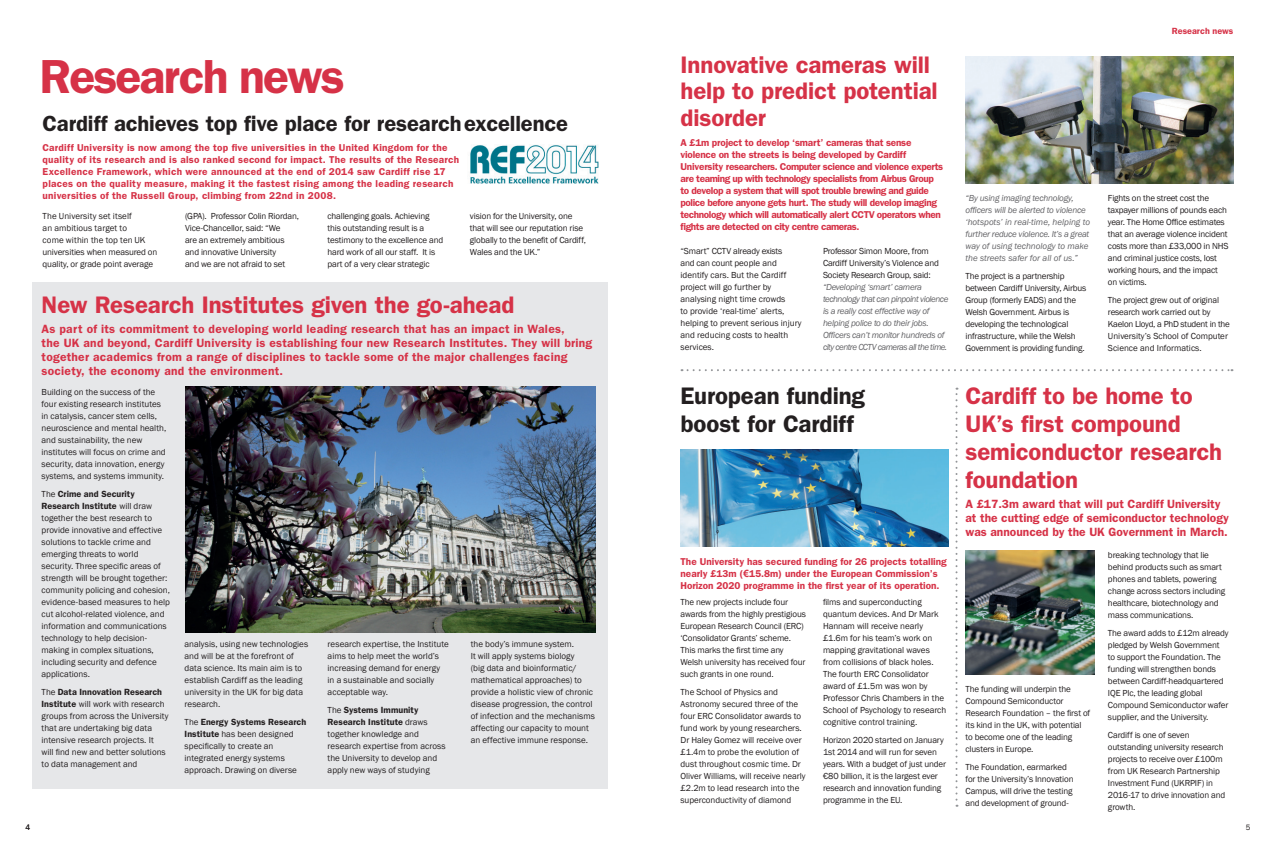
<style>
.page{position:relative;width:1276px;height:851px;background:#fff}
.page>*{position:absolute;margin:0;border:0;box-sizing:border-box;transform-origin:0 0}
.t1{font:600 48px "Franklin Gothic";letter-spacing:-.04em;color:#d63247}
.t2{font:600 24px/28px "Franklin Gothic";letter-spacing:-.005em;color:#d63247}
.t3{font:600 24px/28px "Franklin Gothic";letter-spacing:-.005em;color:#231f20}
.t4{font:600 22px "Franklin Gothic";letter-spacing:-.005em;color:#231f20}
.t5{font:600 12px/14px "Franklin Gothic";letter-spacing:.02em;color:#d63247}
.t6{font:600 12px/14px "Franklin Gothic";color:#d63247}
.t7{font:600 10px/12px "Franklin Gothic";letter-spacing:-.04em;color:#d63247}
.t8{font:600 10px/12px "Franklin Gothic";letter-spacing:.025em;color:#d63247}
.t9{font:600 10px/12px "Franklin Gothic";color:#d63247}
.t10{font:9px/12px "Franklin Gothic";letter-spacing:-.01em;color:#231f20}
.t11{font:italic 9px/12px "Franklin Gothic";letter-spacing:-.03em;color:#636366}
.t12{font:600 9px "Franklin Gothic";color:#d63247}
.t13{font:8px "Franklin Gothic";color:#231f20}
.s1{font-weight:600}
.s2{font-family:"Arial";font-weight:700}
</style>
<div class="page">
<svg style="left:681px;top:369px;width:551px;height:2px"></svg>
<svg style="left:955px;top:387px;width:2px;height:419px"></svg>
<div style="left:32px;top:282px;width:576px;height:507px;background:#e6e7e9"></div>
<img style="left:185px;top:386px;width:410px;height:247px">
<img style="left:965px;top:550px;width:129px;height:124px">
<img style="left:965px;top:57px;width:268px;height:126px">
<img style="left:470px;top:145px;width:129px;height:38px">
<img style="left:680px;top:449px;width:268px;height:97px">
<h1 class="t1" style="left:40px;top:49px;width:307px">Research news</h1>
<h3 class="t4" style="left:43px;top:110px;width:527px">Cardiff achieves top five place for researchexcellence</h3>
<p class="t8" style="left:43px;top:141px;width:418px">Cardiff University is now among the top five universities in the United Kingdom for the quality of its research and is also ranked second for impact. The results of the Research Excellence Framework, which were announced at the end of 2014 saw Cardiff rise 17 places on the quality measure, making it the fastest rising among the leading research universities of the Russell Group, climbing from 22nd in 2008.</p>
<p class="t10" style="left:43px;top:210px;width:116px">The University set itself<br>an ambitious target to<br>come within the top ten UK universities when measured on quality, or grade point average</p>
<p class="t10" style="left:185px;top:210px;width:115px">(GPA). Professor Colin Riordan,<br>Vice-Chancellor, said: “We<br>are an extremely ambitious and innovative University<br>and we are not afraid to set</p>
<p class="t10" style="left:327px;top:210px;width:117px">challenging goals. Achieving this outstanding result is a testimony to the excellence and hard work of all our staff. It is part of a very clear strategic</p>
<p class="t10" style="left:470px;top:210px;width:118px">vision for the University, one that will see our reputation rise globally to the benefit of Cardiff,<br>Wales and the UK.”</p>
<h2 class="t2" style="left:42px;top:290px;width:474px">New Research Institutes given the go-ahead</h2>
<p class="t5" style="left:42px;top:321px;width:552px">As part of its commitment to developing world leading research that has an impact in Wales,<br>the UK and beyond, Cardiff University is establishing four new Research Institutes. They will bring together academics from a range of disciplines to tackle some of the major challenges facing society, the economy and the environment.</p>
<p class="t10" style="left:42px;top:386px;width:126px">Building on the success of the four existing research institutes in catalysis, cancer stem cells, neuroscience and mental health, and sustainability, the new institutes will focus on crime and security, data innovation, energy systems, and systems immunity.</p>
<p class="t10" style="left:42px;top:488px;width:130px">The <span class="s1">Crime and Security<br>Research Institute</span> will draw together the best research to provide innovative and effective solutions to tackle crime and emerging threats to world security. Three specific areas of strength will be brought together: community policing and cohesion, evidence-based measures to help cut alcohol-related violence, and information and communications technology to help decision&shy;making in complex situations, including security and defence applications.</p>
<p class="t10" style="left:42px;top:686px;width:128px">The <span class="s1">Data Innovation Research<br>Institute</span> will work with research groups from across the University that are undertaking big data intensive research projects. It<br>will find new and better solutions to data management and</p>
<p class="t10" style="left:471px;top:638px;width:126px">the body’s immune system.<br>It will apply systems biology<br>(big data and bioinformatic/ mathematical approaches) to provide a holistic view of chronic disease progression, the control of infection and the mechanisms affecting our capacity to mount an effective immune response.</p>
<p class="t10" style="left:328px;top:638px;width:123px">research expertise, the Institute aims to help meet the world’s increasing demand for energy in a sustainable and socially acceptable way.</p>
<p class="t10" style="left:328px;top:704px;width:120px">The <span class="s1">Systems Immunity<br>Research Institute</span> draws together knowledge and research expertise from across the University to develop and apply new ways of studying</p>
<p class="t10" style="left:185px;top:638px;width:125px">analysis, using new technologies and will be at the forefront of data science. Its main aim is to establish Cardiff as the leading university in the UK for big data research.</p>
<p class="t10" style="left:185px;top:716px;width:123px">The <span class="s1">Energy Systems Research<br>Institute</span> has been designed specifically to create an integrated energy systems approach. Drawing on diverse</p>
<h2 class="t2" style="left:680px;top:51px;width:259px;line-height:26.5px">Innovative cameras will help to predict potential disorder</h2>
<p class="t7" style="left:680px;top:136px;width:264px">A £1m project to develop ‘smart’ cameras that sense violence on the streets is being developed by Cardiff University researchers. Computer science and violence experts are teaming up with technology specialists from Airbus Group to develop a system that will spot trouble brewing and guide police before anyone gets hurt. The study will develop imaging technology which will automatically alert CCTV operators when fights are detected on city centre cameras.</p>
<p class="t10" style="left:680px;top:245px;width:123px">“Smart” CCTV already exists<br>and can count people and identify cars. But the Cardiff project will go further by analysing night time crowds<br>to provide ‘real-time’ alerts, helping to prevent serious injury and reducing costs to health services.</p>
<p class="t10" style="left:823px;top:245px;width:118px">Professor Simon Moore, from<br>Cardiff University’s Violence and<br>Society Research Group, said:</p>
<p class="t11" style="left:823px;top:281px;width:127px">“Developing ‘smart’ camera technology that can pinpoint violence is a really cost effective way of helping police to do their jobs.<br>Officers can’t monitor hundreds of city centre CCTV cameras all the time.</p>
<h2 class="t3" style="left:680px;top:381px;width:186px">European funding boost for Cardiff</h2>
<p class="t9" style="left:680px;top:555px;width:268px">The University has secured funding for 26 projects totalling nearly £13m (<span class="s2">€</span>15.8m) under the European Commission’s<br>Horizon 2020 programme in the first year of its operation.</p>
<p class="t10" style="left:680px;top:595px;width:127px">The new projects include four awards from the highly prestigious<br>European Research Council (ERC) ‘Consolidator Grants’ scheme.<br>This marks the first time any<br>Welsh university has received four such grants in one round.</p>
<p class="t10" style="left:680px;top:685px;width:127px">The School of Physics and<br>Astronomy secured three of the four ERC Consolidator awards to fund work by young researchers.<br>Dr Haley Gomez will receive over £1.4m to probe the evolution of dust throughout cosmic time. Dr<br>Oliver Williams, will receive nearly £2.2m to lead research into the superconductivity of diamond</p>
<p class="t10" style="left:823px;top:595px;width:125px">films and superconducting quantum devices. And Dr Mark<br>Hannam will receive nearly £1.6m for his team’s work on mapping gravitational waves from collisions of black holes.<br>The fourth ERC Consolidator award of £1.5m was won by<br>Professor Chris Chambers in the<br>School of Psychology to research cognitive control training.</p>
<p class="t10" style="left:823px;top:733px;width:125px">Horizon 2020 started on January<br>1st 2014 and will run for seven years. With a budget of just under €80 billion, it is the largest ever research and innovation funding programme in the EU.</p>
<p class="t12" style="left:1172px;top:25px;width:63px">Research news</p>
<p class="t10" style="left:1108px;top:192px;width:122px">Fights on the street cost the taxpayer millions of pounds each year. The Home Office estimates that an average violence incident costs more than £33,000 in NHS and criminal justice costs, lost working hours, and the impact on victims.</p>
<p class="t10" style="left:1108px;top:294px;width:123px">The project grew out of original research work carried out by<br>Kaelon Lloyd, a PhD student in the<br>University’s School of Computer<br>Science and Informatics.</p>
<h2 class="t2" style="left:965px;top:381px;width:258px">Cardiff to be home to<br>UK’s first compound semiconductor research foundation</h2>
<h3 class="t6" style="left:965px;top:496px;width:265px">A £17.3m award that will put Cardiff University at the cutting edge of semiconductor technology was announced by the UK Government in March.</h3>
<p class="t10" style="left:1108px;top:549px;width:119px">breaking technology that lie behind products such as smart phones and tablets, powering change across sectors including healthcare, biotechnology and mass communications.</p>
<p class="t10" style="left:1108px;top:627px;width:122px">The award adds to £12m already pledged by Welsh Government to support the Foundation. The funding will strengthen bonds between Cardiff-headquartered<br>IQE Plc, the leading global<br>Compound Semiconductor wafer supplier, and the University.</p>
<p class="t10" style="left:1108px;top:729px;width:119px">Cardiff is one of seven outstanding university research projects to receive over £100m from UK Research Partnership<br>Investment Fund (UKRPIF) in<br>2016-17 to drive innovation and growth.</p>
<p class="t11" style="left:965px;top:192px;width:126px">“By using imaging technology, officers will be alerted to violence ‘hotspots’ in real-time, helping to further reduce violence. It’s a great way of using technology to make the streets safer for all of us.”</p>
<p class="t10" style="left:965px;top:270px;width:122px">The project is a partnership between Cardiff University, Airbus<br>Group (formerly EADS) and the<br>Welsh Government. Airbus is developing the technological infrastructure, while the Welsh<br>Government is providing funding.</p>
<p class="t10" style="left:965px;top:683px;width:126px">The funding will underpin the<br>Compound Semiconductor<br>Research Foundation – the first of its kind in the UK, with potential to become one of the leading clusters in Europe.</p>
<p class="t10" style="left:965px;top:761px;width:110px">The Foundation, earmarked for the University’s Innovation<br>Campus, will drive the testing and development of ground-</p>
<p class="t13" style="left:25px;top:821px;width:6px">4</p>
<p class="t13" style="left:1246px;top:821px;width:6px">5</p>
</div>
